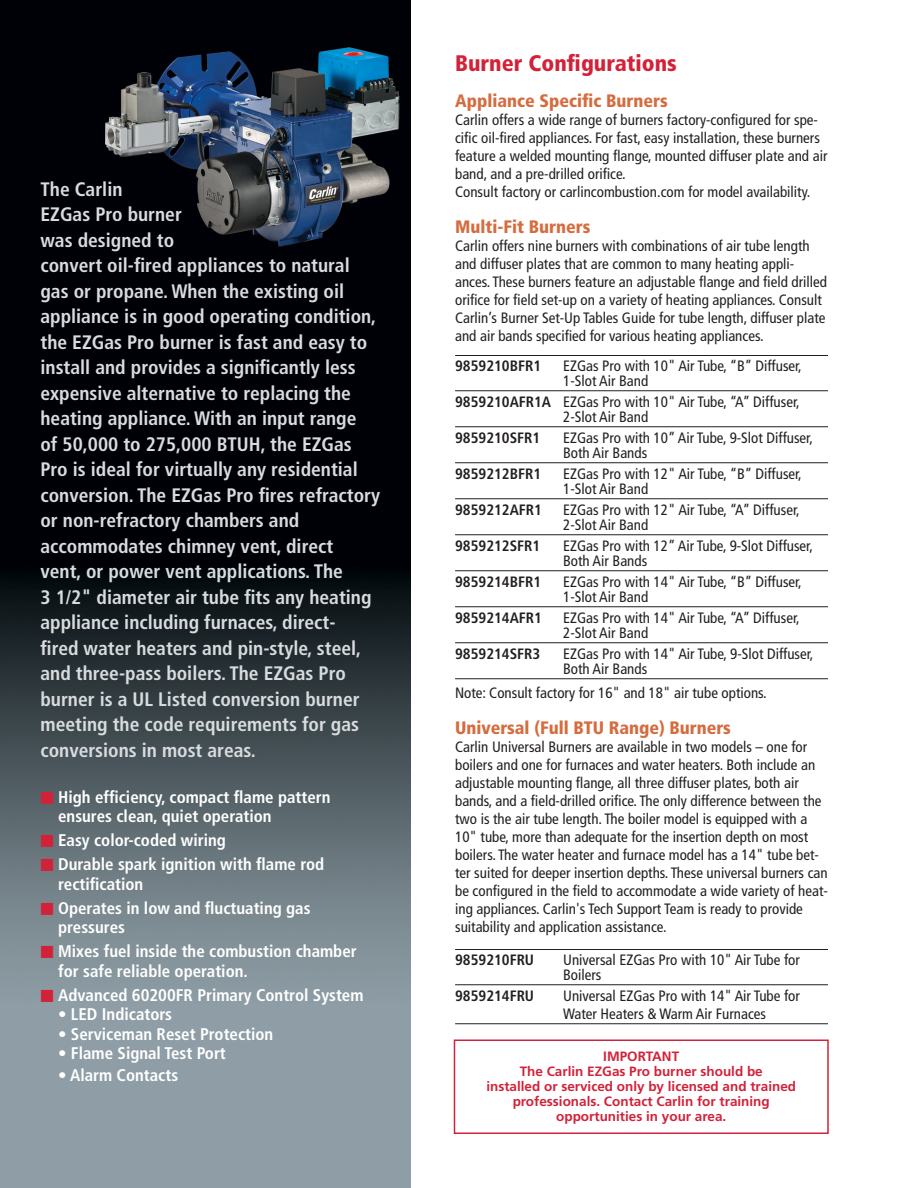
<style>
.page{position:relative;width:918px;height:1188px;background:#fff}
.page>*{position:absolute;margin:0;border:0;box-sizing:border-box;transform-origin:0 0}
.t1{font:900 condensed 22.5px "Frutiger";color:#d22239}
.t2{font:700 condensed 19.5px/25.5px "Frutiger";color:#d8dcde}
.t3{font:900 condensed 18px "Frutiger";color:#d56c3f}
.t4{font:700 condensed 16.8px/19.5px "Frutiger";color:#fff}
.t5{font:condensed 15px/18px "Frutiger";color:#231f20}
.t6{font:700 condensed 15px "Frutiger";color:#231f20}
.t7{font:700 13.5px/15px "Frutiger";color:#d22239;text-align:center}
.s1{font-family:"Universal Newswith Comm Pi";font-weight:400;font-stretch:normal;font-size:15px;color:#d22239}
.s2{font-weight:700}
</style>
<div class="page">
<img style="left:0;top:0;width:411px;height:1188px">
<hr style="left:455px;top:355px;width:373px;height:1px;background:#231f20">
<hr style="left:455px;top:390px;width:373px;height:1px;background:#231f20">
<hr style="left:455px;top:426px;width:373px;height:1px;background:#231f20">
<hr style="left:455px;top:462px;width:373px;height:1px;background:#231f20">
<hr style="left:455px;top:498px;width:373px;height:1px;background:#231f20">
<hr style="left:455px;top:534px;width:373px;height:1px;background:#231f20">
<hr style="left:455px;top:570px;width:373px;height:1px;background:#231f20">
<hr style="left:455px;top:606px;width:373px;height:1px;background:#231f20">
<hr style="left:455px;top:642px;width:373px;height:1px;background:#231f20">
<hr style="left:455px;top:678px;width:373px;height:1px;background:#231f20">
<hr style="left:455px;top:949px;width:373px;height:1px;background:#231f20">
<hr style="left:455px;top:984px;width:373px;height:1px;background:#231f20">
<hr style="left:455px;top:1023px;width:373px;height:1px;background:#231f20">
<div style="left:454px;top:1040px;width:375px;height:94px;border:2px solid #d22239"></div>
<p class="t2" style="left:40px;top:176px;width:341px">The Carlin<br>EZGas Pro burner<br>was designed to<br>convert oil-fired appliances to natural gas or propane. When the existing oil appliance is in good operating condition, the EZGas Pro burner is fast and easy to install and provides a significantly less expensive alternative to replacing the heating appliance. With an input range<br>of 50,000 to 275,000 BTUH, the EZGas Pro is ideal for virtually any residential conversion. The EZGas Pro fires refractory or non-refractory chambers and accommodates chimney vent, direct<br>vent, or power vent applications. The<br>3 1/2" diameter air tube fits any heating appliance including furnaces, direct-<br>fired water heaters and pin-style, steel, and three-pass boilers. The EZGas Pro burner is a UL Listed conversion burner meeting the code requirements for gas conversions in most areas.</p>
<p class="t4" style="left:58px;top:787px;width:274px;text-indent:-18px"><span class="s1">M</span> High efficiency, compact flame pattern ensures clean, quiet operation</p>
<p class="t4" style="left:40px;top:830px;width:187px"><span class="s1">M</span> Easy color-coded wiring</p>
<p class="t4" style="left:58px;top:854px;width:268px;text-indent:-18px"><span class="s1">M</span> Durable spark ignition with flame rod rectification</p>
<p class="t4" style="left:58px;top:898px;width:254px;text-indent:-18px"><span class="s1">M</span> Operates in low and fluctuating gas pressures</p>
<p class="t4" style="left:58px;top:941px;width:300px;text-indent:-18px"><span class="s1">M</span> Mixes fuel inside the combustion chamber for safe reliable operation.</p>
<p class="t4" style="left:40px;top:985px;width:325px"><span class="s1">M</span> Advanced 60200FR Primary Control System</p>
<p class="t4" style="left:58px;top:1004px;width:115px">• LED Indicators</p>
<p class="t4" style="left:58px;top:1024px;width:217px">• Serviceman Reset Protection</p>
<p class="t4" style="left:58px;top:1043px;width:169px">• Flame Signal Test Port</p>
<p class="t4" style="left:58px;top:1065px;width:122px">• Alarm Contacts</p>
<p class="t1" style="left:455px;top:50px;width:223px">Burner Configurations</p>
<p class="t3" style="left:455px;top:90px;width:214px">Appliance Specific Burners</p>
<p class="t5" style="left:455px;top:111px;width:374px">Carlin offers a wide range of burners factory-configured for spe&shy;cific oil-fired appliances. For fast, easy installation, these burners feature a welded mounting flange, mounted diffuser plate and air band, and a pre-drilled orifice.<br>Consult factory or carlincombustion.com for model availability.</p>
<p class="t3" style="left:455px;top:216px;width:137px">Multi-Fit Burners</p>
<p class="t5" style="left:455px;top:237px;width:374px">Carlin offers nine burners with combinations of air tube length and diffuser plates that are common to many heating appli&shy;ances. These burners feature an adjustable flange and field drilled orifice for field set-up on a variety of heating appliances. Consult Carlin’s Burner Set-Up Tables Guide for tube length, diffuser plate and air bands specified for various heating appliances.</p>
<p class="t6" style="left:455px;top:357px;width:88px">9859210BFR1</p>
<p class="t5" style="left:563px;top:358px;width:240px;line-height:15px">EZGas Pro with 10" Air Tube, “B” Diffuser,<br>1-Slot Air Band</p>
<p class="t5" style="left:563px;top:394px;width:238px;line-height:15px;text-indent:-108px"><span class="s2">9859210AFR1A</span> EZGas Pro with 10" Air Tube, “A” Diffuser,<br>2-Slot Air Band</p>
<p class="t6" style="left:455px;top:429px;width:87px">9859210SFR1</p>
<p class="t5" style="left:563px;top:430px;width:251px;line-height:15px">EZGas Pro with 10” Air Tube, 9-Slot Diffuser,<br>Both Air Bands</p>
<p class="t6" style="left:455px;top:465px;width:88px">9859212BFR1</p>
<p class="t5" style="left:563px;top:466px;width:240px;line-height:15px">EZGas Pro with 12" Air Tube, “B” Diffuser,<br>1-Slot Air Band</p>
<p class="t6" style="left:455px;top:501px;width:88px">9859212AFR1</p>
<p class="t5" style="left:563px;top:502px;width:238px;line-height:15px">EZGas Pro with 12" Air Tube, “A” Diffuser,<br>2-Slot Air Band</p>
<p class="t6" style="left:455px;top:537px;width:87px">9859212SFR1</p>
<p class="t5" style="left:563px;top:538px;width:251px;line-height:15px">EZGas Pro with 12” Air Tube, 9-Slot Diffuser,<br>Both Air Bands</p>
<p class="t6" style="left:455px;top:573px;width:88px">9859214BFR1</p>
<p class="t5" style="left:563px;top:574px;width:240px;line-height:15px">EZGas Pro with 14" Air Tube, “B” Diffuser,<br>1-Slot Air Band</p>
<p class="t6" style="left:455px;top:609px;width:88px">9859214AFR1</p>
<p class="t5" style="left:563px;top:610px;width:238px;line-height:15px">EZGas Pro with 14" Air Tube, “A” Diffuser,<br>2-Slot Air Band</p>
<p class="t6" style="left:455px;top:645px;width:87px">9859214SFR3</p>
<p class="t5" style="left:563px;top:646px;width:252px;line-height:15px">EZGas Pro with 14" Air Tube, 9-Slot Diffuser,<br>Both Air Bands</p>
<p class="t5" style="left:455px;top:684px;width:313px">Note: Consult factory for 16" and 18" air tube options.</p>
<p class="t3" style="left:455px;top:717px;width:277px">Universal (Full BTU Range) Burners</p>
<p class="t5" style="left:455px;top:738px;width:374px">Carlin Universal Burners are available in two models – one for boilers and one for furnaces and water heaters. Both include an adjustable mounting flange, all three diffuser plates, both air bands, and a field-drilled orifice. The only difference between the two is the air tube length. The boiler model is equipped with a 10" tube, more than adequate for the insertion depth on most boilers. The water heater and furnace model has a 14" tube bet&shy;ter suited for deeper insertion depths. These universal burners can be configured in the field to accommodate a wide variety of heat&shy;ing appliances. Carlin's Tech Support Team is ready to provide suitability and application assistance.</p>
<p class="t6" style="left:455px;top:951px;width:80px">9859210FRU</p>
<p class="t5" style="left:563px;top:952px;width:238px;line-height:15px">Universal EZGas Pro with 10" Air Tube for<br>Boilers</p>
<p class="t6" style="left:455px;top:987px;width:80px">9859214FRU</p>
<p class="t5" style="left:563px;top:987px;width:238px">Universal EZGas Pro with 14" Air Tube for<br>Water Heaters &amp; Warm Air Furnaces</p>
<p class="t7" style="left:486px;top:1049px;width:311px">IMPORTANT<br>The Carlin EZGas Pro burner should be<br>installed or serviced only by licensed and trained professionals. Contact Carlin for training opportunities in your area.</p>
</div>
